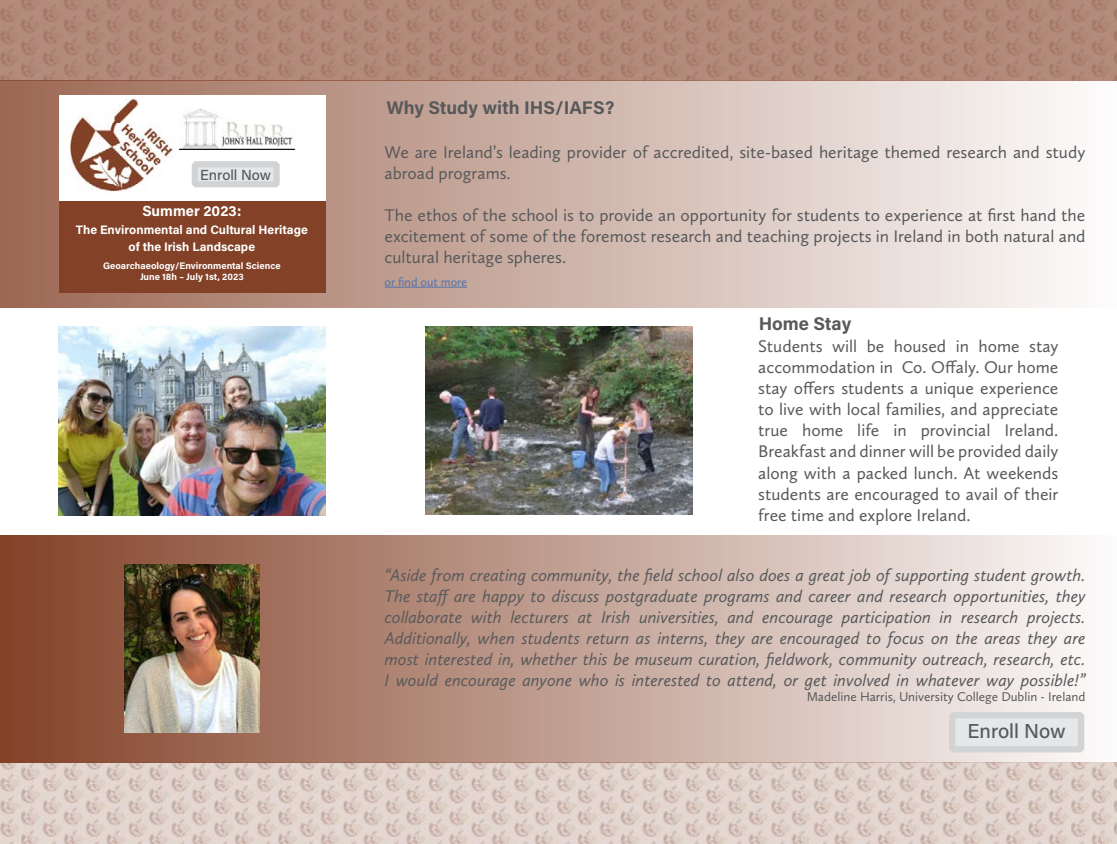
<style>
.page{position:relative;width:1117px;height:844px;background:#fff}
.page>*{position:absolute;margin:0;border:0;box-sizing:border-box;transform-origin:0 0}
.t1{font:500 20.12px "Acumin Pro";letter-spacing:-.005em;color:#58595b}
.t2{font:700 18.38px "Acumin Pro";letter-spacing:-.005em;color:#58595b}
.t3{font:17.5px/21px "Calluna Sans";color:#58595b;text-align:justify}
.t4{font:italic 17.5px/21px "Calluna Sans";color:#58595b;text-align:justify}
.t5{font:700 14.7px "Acumin Pro";color:#fff}
.t6{font:500 14.53px "Acumin Pro";letter-spacing:-.005em;color:#58595b}
.t7{font:13.12px "Calluna Sans";color:#58595b}
.t8{font:700 12.25px/17.5px "Acumin Pro";color:#fff;text-align:center}
.t9{font:12.25px "Calluna Sans";color:#4f73ad}
.t10{font:700 9.45px/11.4px "Acumin Pro";color:#fff;text-align:center}
</style>
<div class="page">
<img style="left:0;top:0;width:1116px;height:81px">
<img style="left:0;top:762px;width:1116px;height:81px">
<div style="left:0;top:81px;width:1116px;height:227px;background:linear-gradient(to right,#9c6853,#fdfcfc)"></div>
<div style="left:0;top:534px;width:1116px;height:228px;background:linear-gradient(to right,#834329,#fcfbfb)"></div>
<div style="left:59px;top:95px;width:267px;height:197px;background:#834127"></div>
<div style="left:59px;top:95px;width:267px;height:106px;background:#fff"></div>
<img style="left:179px;top:110px;width:115px;height:39px">
<img style="left:69px;top:98px;width:106px;height:94px">
<svg style="left:192px;top:161px;width:87px;height:26px"></svg>
<div style="left:199px;top:168px;width:73px;height:12px;background:#e6e7e8"></div>
<img style="left:125px;top:564px;width:135px;height:168px">
<img style="left:59px;top:326px;width:267px;height:189px">
<img style="left:425px;top:327px;width:267px;height:188px">
<div style="left:948px;top:712px;width:135px;height:40px;background:#e6e7e8;border:6px solid #d1d3d4"></div>
<hr style="left:384px;top:287px;width:83px;height:1px;background:#4f73ad">
<p class="t6" style="left:200px;top:164px;width:72px">Enroll Now</p>
<p class="t5" style="left:142px;top:200px;width:100px">Summer 2023:</p>
<p class="t8" style="left:76px;top:220px;width:233px">The Environmental and Cultural Heritage of the Irish Landscape</p>
<p class="t10" style="left:103px;top:259px;width:179px">Geoarchaeology/Environmental Science<br>June 18h – July 1st, 2023</p>
<p class="t2" style="left:386px;top:95px;width:229px">Why Study with IHS/IAFS?</p>
<p class="t3" style="left:384px;top:141px;width:702px">We are Ireland’s leading provider of accredited, site-based heritage themed research and study abroad programs.</p>
<p class="t3" style="left:384px;top:204px;width:702px">The ethos of the school is to provide an opportunity for students to experience at first hand the excitement of some of the foremost research and teaching projects in Ireland in both natural and cultural heritage spheres.</p>
<p class="t9" style="left:384px;top:274px;width:84px">or find out more</p>
<p class="t2" style="left:758px;top:310px;width:94px">Home Stay</p>
<p class="t3" style="left:758px;top:336px;width:302px">Students will be housed in home stay accommodation in Co. Offaly. Our home stay offers students a unique experience to live with local families, and appreciate true home life in provincial Ireland.<br>Breakfast and dinner will be provided daily along with a packed lunch. At weekends students are encouraged to avail of their free time and explore Ireland.</p>
<p class="t4" style="left:384px;top:564px;width:702px">“Aside from creating community, the field school also does a great job of supporting student growth.<br>The staff are happy to discuss postgraduate programs and career and research opportunities, they collaborate with lecturers at Irish universities, and encourage participation in research projects.<br>Additionally, when students return as interns, they are encouraged to focus on the areas they are most interested in, whether this be museum curation, fieldwork, community outreach, research, etc.<br>I would encourage anyone who is interested to attend, or get involved in whatever way possible!”</p>
<p class="t7" style="left:806px;top:689px;width:280px">Madeline Harris, University College Dublin - Ireland</p>
<p class="t1" style="left:967px;top:717px;width:100px">Enroll Now</p>
</div>
